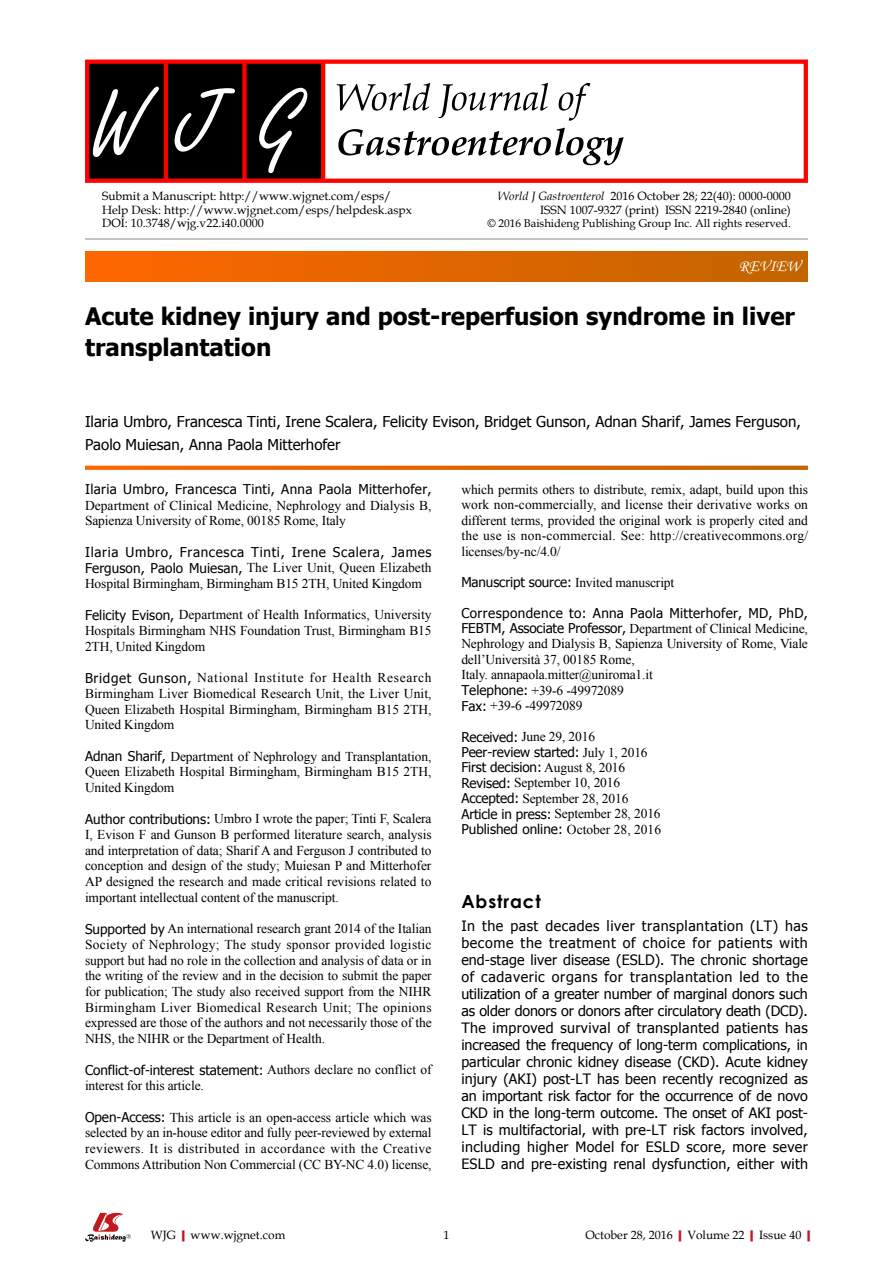
<style>
.page{position:relative;width:893px;height:1263px;background:#fff}
.page>*{position:absolute;margin:0;border:0;box-sizing:border-box;transform-origin:0 0}
.t1{font:700 24px/31.5px "Tahoma";color:#000}
.t2{font:700 18px "Century Gothic";letter-spacing:.05em;color:#000}
.t3{font:16.5px "Monotype Corsiva";color:#fff}
.t4{font:15px/22.5px "Tahoma";color:#000}
.t5{font:14.25px/17px "Tahoma";letter-spacing:.015em;color:#000;text-align:justify}
.t6{font:13.5px/15.8px "Times New Roman";letter-spacing:-.01em;color:#000;text-align:justify}
.t7{font:13.5px "Tahoma";letter-spacing:.02em;color:#000}
.t8{font:13.5px/15.5px "Tahoma";letter-spacing:-.01em;color:#000}
.t9{font:13.5px "Tahoma";letter-spacing:-.005em;color:#000}
.t10{font:13.5px "Tahoma";letter-spacing:.05em;color:#000}
.t11{font:13.5px "Tahoma";color:#000}
.t12{font:12px/13.5px "Book Antiqua";color:#000}
.t13{font:11.25px "Book Antiqua";color:#000}
.s1{font-style:italic}
.s2{font-family:"Tahoma"}
.s3{font-family:"Times New Roman"}
.s4{font-weight:700;color:#c01920}
</style>
<div class="page">
<div style="left:85px;top:252px;width:723px;height:29px;background:linear-gradient(to right,#f60,#c16500)"></div>
<hr style="left:85px;top:239px;width:723px;height:1px;background:#898989">
<div style="left:87px;top:61px;width:236px;height:121px;background:#000"></div>
<hr style="left:164px;top:61px;width:4px;height:121px;background:#f00">
<div style="left:242px;top:61px;width:5px;height:121px;background:#f00"></div>
<hr style="left:321px;top:61px;width:4px;height:121px;background:#f00">
<div style="left:85px;top:60px;width:723px;height:123px;border:4px solid #f00"></div>
<svg style="left:259px;top:88px;width:48px;height:85px"></svg>
<svg style="left:175px;top:88px;width:60px;height:64px"></svg>
<svg style="left:93px;top:87px;width:66px;height:70px"></svg>
<svg style="left:337px;top:83px;width:253px;height:38px"></svg>
<svg style="left:338px;top:128px;width:286px;height:37px"></svg>
<svg style="left:85px;top:466px;width:723px;height:4px;background:#e06906"></svg>
<svg style="left:85px;top:1213px;width:46px;height:29px"></svg>
<p class="t12" style="left:102px;top:189px;width:311px">Submit a Manuscript: http://www.wjgnet.com/esps/<br>Help Desk: http://www.wjgnet.com/esps/helpdesk.aspx<br>DOI: 10.3748/wjg.v22.i40.0000</p>
<p class="t12" style="left:498px;top:189px;width:294px;text-align:right"><span class="s1">World J Gastroenterol</span> 2016 October 28; 22(40): 0000-0000<br>ISSN 1007-9327 (print) ISSN 2219-2840 (online)</p>
<p class="t13" style="left:487px;top:215px;width:305px">© 2016 Baishideng Publishing Group Inc. All rights reserved.</p>
<p class="t3" style="left:739px;top:256px;width:63px">REVIEW</p>
<h1 class="t1" style="left:85px;top:299px;width:711px">Acute kidney injury and post-reperfusion syndrome in liver transplantation</h1>
<p class="t4" style="left:85px;top:410px;width:717px">Ilaria Umbro, Francesca Tinti, Irene Scalera, Felicity Evison, Bridget Gunson, Adnan Sharif, James Ferguson,<br>Paolo Muiesan, Anna Paola Mitterhofer</p>
<p class="t7" style="left:85px;top:480px;width:348px">Ilaria Umbro, Francesca Tinti, Anna Paola Mitterhofer,</p>
<p class="t6" style="left:85px;top:497px;width:348px">Department of Clinical Medicine, Nephrology and Dialysis B,<br>Sapienza University of Rome, 00185 Rome, Italy</p>
<p class="t10" style="left:85px;top:543px;width:348px">Ilaria Umbro, Francesca Tinti, Irene Scalera, James</p>
<p class="t6" style="left:85px;top:560px;width:348px"><span class="s2">Ferguson, Paolo Muiesan,</span> The Liver Unit, Queen Elizabeth<br>Hospital Birmingham, Birmingham B15 2TH, United Kingdom</p>
<p class="t6" style="left:85px;top:607px;width:348px"><span class="s2">Felicity Evison,</span> Department of Health Informatics, University Hospitals Birmingham NHS Foundation Trust, Birmingham B15<br>2TH, United Kingdom</p>
<p class="t6" style="left:85px;top:669px;width:348px"><span class="s2">Bridget Gunson,</span> National Institute for Health Research Birmingham Liver Biomedical Research Unit, the Liver Unit, Queen Elizabeth Hospital Birmingham, Birmingham B15 2TH, United Kingdom</p>
<p class="t6" style="left:85px;top:748px;width:348px"><span class="s2">Adnan Sharif,</span> Department of Nephrology and Transplantation, Queen Elizabeth Hospital Birmingham, Birmingham B15 2TH, United Kingdom</p>
<p class="t6" style="left:85px;top:811px;width:348px"><span class="s2">Author contributions:</span> Umbro I wrote the paper; Tinti F, Scalera I, Evison F and Gunson B performed literature search, analysis and interpretation of data; Sharif A and Ferguson J contributed to conception and design of the study; Muiesan P and Mitterhofer AP designed the research and made critical revisions related to important intellectual content of the manuscript.</p>
<p class="t6" style="left:85px;top:921px;width:348px"><span class="s2">Supported by</span> An international research grant 2014 of the Italian Society of Nephrology; The study sponsor provided logistic support but had no role in the collection and analysis of data or in the writing of the review and in the decision to submit the paper for publication; The study also received support from the NIHR Birmingham Liver Biomedical Research Unit; The opinions expressed are those of the authors and not necessarily those of the NHS, the NIHR or the Department of Health.</p>
<p class="t9" style="left:85px;top:1061px;width:348px">Conflict-of-interest statement: <span class="s3">Authors declare no conflict of</span></p>
<p class="t6" style="left:85px;top:1077px;width:120px">interest for this article.</p>
<p class="t6" style="left:85px;top:1109px;width:348px"><span class="s2">Open-Access:</span> This article is an open-access article which was selected by an in-house editor and fully peer-reviewed by external reviewers. It is distributed in accordance with the Creative Commons Attribution Non Commercial (CC BY-NC 4.0) license,</p>
<p class="t6" style="left:461px;top:481px;width:348px">which permits others to distribute, remix, adapt, build upon this work non-commercially, and license their derivative works on different terms, provided the original work is properly cited and the use is non-commercial. See: http://creativecommons.org/ licenses/by-nc/4.0/</p>
<p class="t8" style="left:461px;top:574px;width:214px">Manuscript source: <span class="s3">Invited manuscript</span></p>
<p class="t7" style="left:461px;top:604px;width:348px">Correspondence to: Anna Paola Mitterhofer, MD, PhD,</p>
<p class="t6" style="left:461px;top:620px;width:348px;text-align:left"><span class="s2">FEBTM, Associate Professor,</span> Department of Clinical Medicine, Nephrology and Dialysis B, Sapienza University of Rome, Viale dell’Università 37, 00185 Rome,<br>Italy. annapaola.mitter@uniroma1.it<br><span class="s2">Telephone:</span> +39-6 -49972089<br><span class="s2">Fax:</span> +39-6 -49972089</p>
<p class="t6" style="left:461px;top:728px;width:135px"><span class="s2">Received:</span> June 29, 2016</p>
<p class="t8" style="left:461px;top:744px;width:188px">Peer-review started: <span class="s3">July 1, 2016<br></span>First decision: <span class="s3">August 8, 2016</span></p>
<p class="t6" style="left:461px;top:775px;width:201px;text-align:left"><span class="s2">Revised:</span> September 10, 2016<br><span class="s2">Accepted:</span> September 28, 2016<br><span class="s2">Article in press:</span> September 28, 2016</p>
<p class="t11" style="left:461px;top:820px;width:201px">Published online: <span class="s3">October 28, 2016</span></p>
<h2 class="t2" style="left:461px;top:887px;width:81px">Abstract</h2>
<p class="t5" style="left:461px;top:917px;width:348px">In the past decades liver transplantation (LT) has become the treatment of choice for patients with end-stage liver disease (ESLD). The chronic shortage of cadaveric organs for transplantation led to the utilization of a greater number of marginal donors such as older donors or donors after circulatory death (DCD).<br>The improved survival of transplanted patients has increased the frequency of long-term complications, in particular chronic kidney disease (CKD). Acute kidney injury (AKI) post-LT has been recently recognized as an important risk factor for the occurrence of de novo CKD in the long-term outcome. The onset of AKI post-LT is multifactorial, with pre-LT risk factors involved, including higher Model for ESLD score, more sever ESLD and pre-existing renal dysfunction, either with</p>
<p class="t12" style="left:151px;top:1227px;width:136px">WJG<span class="s4">|</span>www.wjgnet.com</p>
<p class="t12" style="left:585px;top:1227px;width:232px">October 28, 2016<span class="s4">|</span>Volume 22<span class="s4">|</span>Issue 40<span class="s4">|</span></p>
</div>
